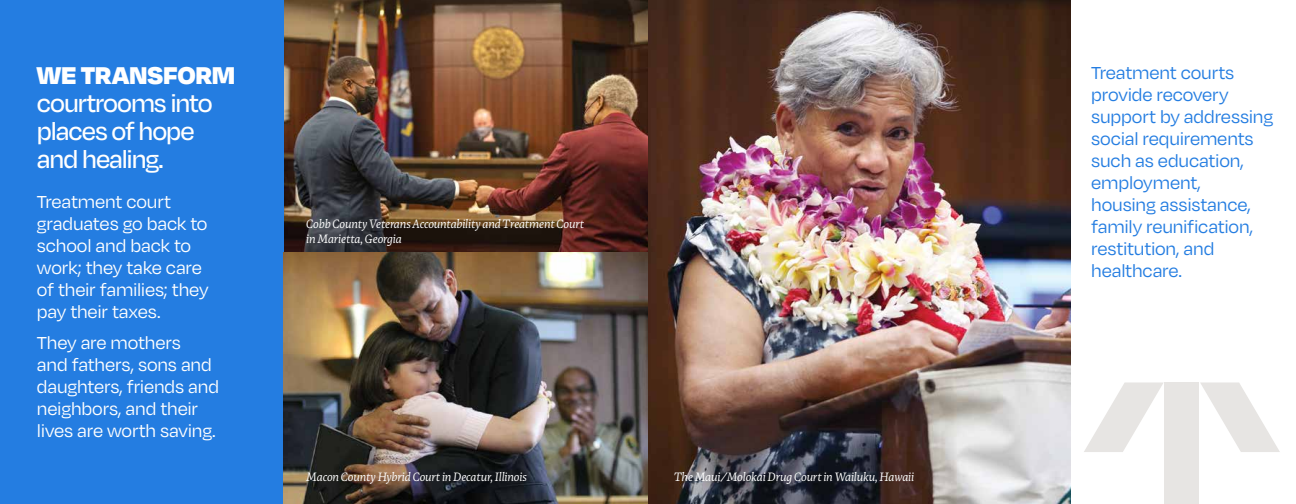
<style>
.page{position:relative;width:1296px;height:504px;background:#fff}
.page>*{position:absolute;margin:0;border:0;box-sizing:border-box;transform-origin:0 0}
.t1{font:500 28px/28px "Degular";letter-spacing:-.04em;color:#fff}
.t2{font:900 28px "Degular";letter-spacing:-.01em;color:#fff}
.t3{font:20px/22px "Degular";letter-spacing:-.01em;color:#fff}
.t4{font:20px/22px "Degular";letter-spacing:-.01em;color:#247de1}
.t5{font:italic 12px/15px "Rowan";letter-spacing:-.01em;color:#fff}
</style>
<div class="page">
<img style="left:284px;top:0;width:787px;height:504px">
<div style="left:0;top:0;width:283px;height:504px;background:#247de1"></div>
<div style="left:1165px;top:382px;width:34px;height:122px;background:#e7e5e3"></div>
<svg style="left:1200px;top:382px;width:80px;height:70px"></svg>
<svg style="left:1084px;top:382px;width:79px;height:70px"></svg>
<h1 class="t2" style="left:37px;top:57px;width:200px">WE TRANSFORM</h1>
<h1 class="t1" style="left:37px;top:88px;width:177px">courtrooms into places of hope and healing.</h1>
<p class="t3" style="left:37px;top:190px;width:173px">Treatment court graduates go back to school and back to work; they take care of their families; they pay their taxes.</p>
<p class="t3" style="left:37px;top:331px;width:184px">They are mothers<br>and fathers, sons and daughters, friends and neighbors, and their lives are worth saving.</p>
<p class="t5" style="left:306px;top:216px;width:279px">Cobb County Veterans Accountability and Treatment Court in Marietta, Georgia</p>
<p class="t5" style="left:306px;top:469px;width:222px">Macon County Hybrid Court in Decatur, Illinois</p>
<p class="t5" style="left:674px;top:469px;width:242px">The Maui/Molokai Drug Court in Wailuku, Hawaii</p>
<p class="t4" style="left:1091px;top:61px;width:184px">Treatment courts provide recovery support by addressing social requirements such as education, employment,<br>housing assistance, family reunification, restitution, and healthcare.</p>
</div>
